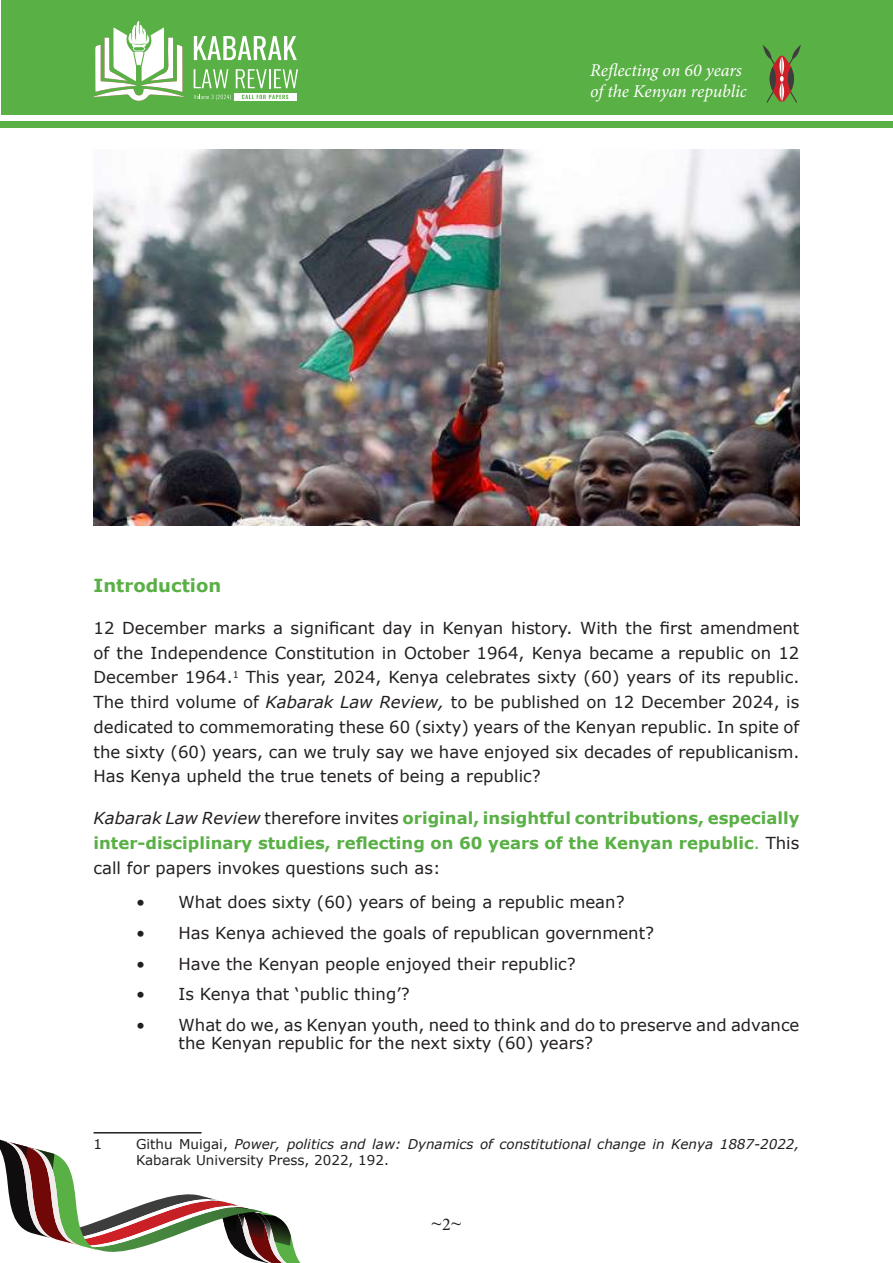
<style>
.page{position:relative;width:893px;height:1263px;background:#fff}
.page>*{position:absolute;margin:0;border:0;box-sizing:border-box;transform-origin:0 0}
.t1{font:italic 18px/21.6px "Minion Pro";letter-spacing:-.01em;color:#fff}
.t2{font:700 18px "Verdana";color:#59b045}
.t3{font:18px "Book Antiqua";color:#231f20}
.t4{font:16.5px/24.8px "Verdana";color:#231f20;text-align:justify}
.t5{font:700 16.5px/24.8px "Verdana";color:#59b045;text-align:justify}
.t6{font:italic 13.5px/16.2px "Verdana";color:#231f20}
.t7{font:13.5px "Verdana";color:#231f20}
.s1{font-style:italic}
.s2{font-weight:400;font-style:italic;color:#231f20}
.s3{font-weight:400;color:#231f20}
.s4{font-weight:400}
.s5{font-style:normal}
.s6{font-family:"Minion Pro"}
</style>
<div class="page">
<svg style="left:0;top:1139px;width:301px;height:124px"></svg>
<div style="left:1px;top:0;width:891px;height:115px;background:#59b045"></div>
<svg style="left:194px;top:36px;width:103px;height:24px"></svg>
<svg style="left:194px;top:69px;width:34px;height:19px"></svg>
<svg style="left:236px;top:69px;width:62px;height:19px"></svg>
<svg style="left:235px;top:93px;width:62px;height:8px"></svg>
<svg style="left:194px;top:95px;width:37px;height:5px"></svg>
<svg style="left:242px;top:95px;width:46px;height:4px"></svg>
<svg style="left:93px;top:21px;width:92px;height:80px"></svg>
<svg style="left:763px;top:45px;width:38px;height:58px"></svg>
<div style="left:1px;top:121px;width:892px;height:7px;background:#59b045"></div>
<hr style="left:94px;top:1132px;width:108px;height:1px;background:#231f20">
<img style="left:94px;top:149px;width:705px;height:376px">
<p class="t1" style="left:590px;top:59px;width:158px">Reflecting on 60 years of the Kenyan republic</p>
<p class="t2" style="left:94px;top:573px;width:129px">Introduction</p>
<p class="t4" style="left:94px;top:615px;width:707px">12 December marks a significant day in Kenyan history. With the first amendment of the Independence Constitution in October 1964, Kenya became a republic on 12<br>December 1964.<sup>1</sup> This year, 2024, Kenya celebrates sixty (60) years of its republic.<br>The third volume of <span class="s1">Kabarak Law Review,</span> to be published on 12 December 2024, is dedicated to commemorating these 60 (sixty) years of the Kenyan republic. In spite of the sixty (60) years, can we truly say we have enjoyed six decades of republicanism.<br>Has Kenya upheld the true tenets of being a republic?</p>
<p class="t5" style="left:94px;top:805px;width:707px"><span class="s2">Kabarak Law Review</span> <span class="s3">therefore invites</span> original, insightful contributions, especially inter-disciplinary studies, reflecting on 60 years of the Kenyan republic<span class="s4">.</span> <span class="s3">This call for papers invokes questions such as:</span></p>
<p class="t4" style="left:136px;top:890px;width:490px">• What does sixty (60) years of being a republic mean?</p>
<p class="t4" style="left:136px;top:920px;width:520px">• Has Kenya achieved the goals of republican government?</p>
<p class="t4" style="left:136px;top:951px;width:441px">• Have the Kenyan people enjoyed their republic?</p>
<p class="t4" style="left:136px;top:982px;width:275px">• Is Kenya that ‘public thing’?</p>
<p class="t4" style="left:179px;top:1016px;width:622px;line-height:17.9px;text-indent:-43px">• What do we, as Kenyan youth, need to think and do to preserve and advance the Kenyan republic for the next sixty (60) years?</p>
<p class="t7" style="left:94px;top:1135px;width:10px">1</p>
<p class="t6" style="left:136px;top:1136px;width:665px"><span class="s5">Githu Muigai,</span> Power, politics and law: Dynamics of constitutional change in Kenya 1887-2022,<br><span class="s5">Kabarak University Press, 2022, 192.</span></p>
<p class="t3" style="left:431px;top:1211px;width:32px">~<span class="s6">2</span>~</p>
</div>
